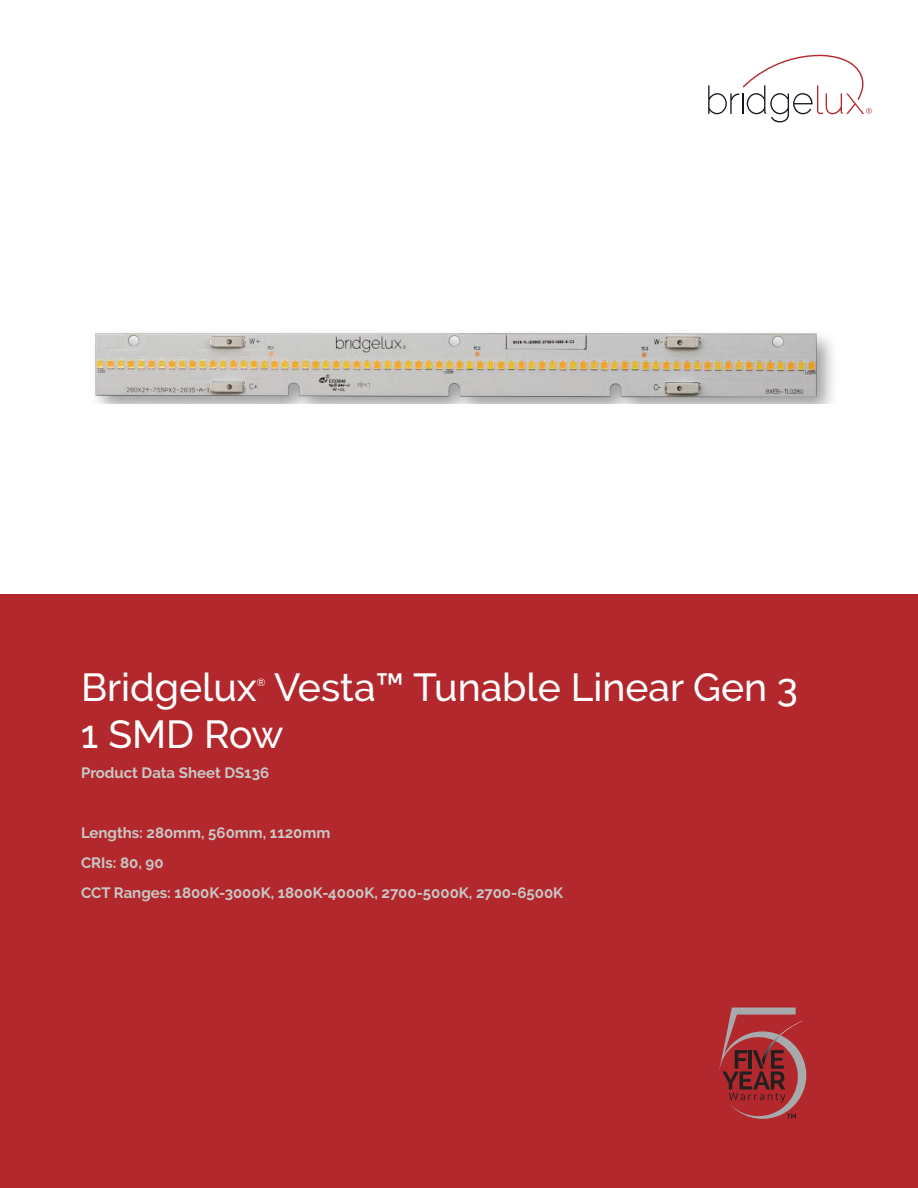
<style>
.page{position:relative;width:918px;height:1188px;background:#fff}
.page>*{position:absolute;margin:0;border:0;box-sizing:border-box;transform-origin:0 0}
.t1{font:500 39px "Raleway";color:#fff}
.t2{font:700 15px/30px "Raleway";color:#c8c7c7}
.t3{font:500 10.5px "Raleway";color:#fff}
</style>
<div class="page">
<div style="left:0;top:594px;width:918px;height:594px;background:#b2282c"></div>
<svg style="left:708px;top:55px;width:164px;height:67px"></svg>
<svg style="left:719px;top:1007px;width:87px;height:112px"></svg>
<img style="left:95px;top:333px;width:738px;height:70px">
<h1 class="t1" style="left:81px;top:673px;width:719px">Bridgelux Vesta™ Tunable Linear Gen 3</h1>
<p class="t3" style="left:257px;top:679px;width:10px">®</p>
<h1 class="t1" style="left:81px;top:719px;width:204px">1 SMD Row</h1>
<p class="t2" style="left:81px;top:759px;width:190px">Product Data Sheet DS136</p>
<p class="t2" style="left:81px;top:819px;width:484px">Lengths: 280mm, 560mm, 1120mm<br>CRIs: 80, 90<br>CCT Ranges: 1800K-3000K, 1800K-4000K, 2700-5000K, 2700-6500K</p>
</div>
